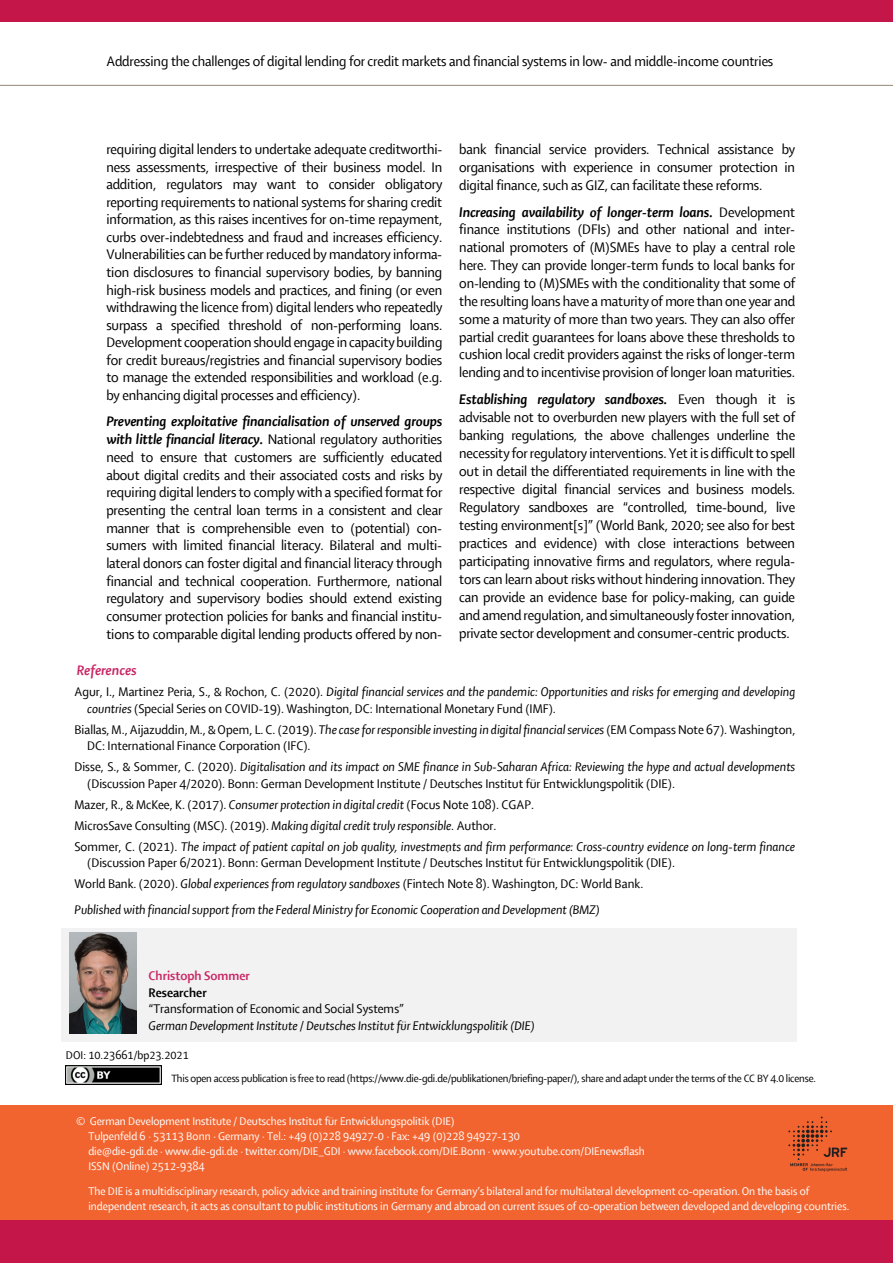
<style>
.page{position:relative;width:893px;height:1263px;background:#fff}
.page>*{position:absolute;margin:0;border:0;box-sizing:border-box;transform-origin:0 0}
.t1{font:15px/17.5px "Shaker R";letter-spacing:-.01em;color:#000;text-align:justify}
.t2{font:15px "Shaker RBI";color:#c92967}
.t3{font:13.5px/16.5px "Shaker R";color:#000}
.t4{font:13.5px "Shaker RI";color:#000}
.t5{font:13.5px "Shaker RB";color:#c92967}
.t6{font:13.5px "Shaker RB";color:#000}
.t7{font:12px/14.9px "Shaker R";color:#fff}
.t8{font:12px "Shaker R";letter-spacing:-.005em;color:#000}
.t9{font:11.4px "Shaker R";letter-spacing:-.02em;color:#000}
.s1{font-family:"Shaker RBI"}
.s2{font-family:"Shaker RI"}
</style>
<div class="page">
<div style="left:0;top:1106px;width:893px;height:115px;background:#f2642f"></div>
<div style="left:61px;top:1016px;width:736px;height:25px;background:#f2f2f2"></div>
<div style="left:61px;top:1000px;width:736px;height:16px;background:#f2f2f2"></div>
<div style="left:61px;top:983px;width:736px;height:17px;background:#f2f2f2"></div>
<div style="left:61px;top:940px;width:736px;height:43px;background:#f2f2f2"></div>
<div style="left:0;top:1220px;width:893px;height:43px;background:#c51649"></div>
<hr style="left:0;top:85px;width:893px;height:1px;background:#9f988a">
<div style="left:0;top:0;width:893px;height:21px;background:#c51649"></div>
<div style="left:61px;top:928px;width:736px;height:12px;background:#f2f2f2"></div>
<img style="left:69px;top:933px;width:68px;height:100px">
<img style="left:66px;top:1066px;width:96px;height:19px">
<svg style="left:788px;top:1116px;width:59px;height:55px"></svg>
<p class="t1" style="left:106px;top:52px;width:668px">Addressing the challenges of digital lending for credit markets and financial systems in low- and middle-income countries</p>
<p class="t1" style="left:106px;top:141px;width:338px">requiring digital lenders to undertake adequate creditworthi&shy;ness assessments, irrespective of their business model. In addition, regulators may want to consider obligatory reporting requirements to national systems for sharing credit information, as this raises incentives for on-time repayment, curbs over-indebtedness and fraud and increases efficiency.<br>Vulnerabilities can be further reduced by mandatory informa&shy;tion disclosures to financial supervisory bodies, by banning high-risk business models and practices, and fining (or even withdrawing the licence from) digital lenders who repeatedly surpass a specified threshold of non-performing loans.<br>Development cooperation should engage in capacity building for credit bureaus/registries and financial supervisory bodies to manage the extended responsibilities and workload (e.g. by enhancing digital processes and efficiency).</p>
<p class="t1" style="left:106px;top:413px;width:337px"><span class="s1">Preventing exploitative financialisation of unserved groups with little financial literacy.</span> National regulatory authorities need to ensure that customers are sufficiently educated about digital credits and their associated costs and risks by requiring digital lenders to comply with a specified format for presenting the central loan terms in a consistent and clear manner that is comprehensible even to (potential) con&shy;sumers with limited financial literacy. Bilateral and multi&shy;lateral donors can foster digital and financial literacy through financial and technical cooperation. Furthermore, national regulatory and supervisory bodies should extend existing consumer protection policies for banks and financial institu&shy;tions to comparable digital lending products offered by non-</p>
<p class="t1" style="left:459px;top:141px;width:337px">bank financial service providers. Technical assistance by organisations with experience in consumer protection in digital finance, such as GIZ, can facilitate these reforms.</p>
<p class="t1" style="left:459px;top:203px;width:338px"><span class="s1">Increasing availability of longer-term loans.</span> Development finance institutions (DFIs) and other national and inter&shy;national promoters of (M)SMEs have to play a central role here. They can provide longer-term funds to local banks for on-lending to (M)SMEs with the conditionality that some of the resulting loans have a maturity of more than one year and some a maturity of more than two years. They can also offer partial credit guarantees for loans above these thresholds to cushion local credit providers against the risks of longer-term lending and to incentivise provision of longer loan maturities.</p>
<p class="t1" style="left:459px;top:391px;width:337px;line-height:18px"><span class="s1">Establishing regulatory sandboxes.</span> Even though it is advisable not to overburden new players with the full set of banking regulations, the above challenges underline the necessity for regulatory interventions. Yet it is difficult to spell out in detail the differentiated requirements in line with the respective digital financial services and business models.<br>Regulatory sandboxes are “controlled, time-bound, live testing environment[s]” (World Bank, 2020; see also for best practices and evidence) with close interactions between participating innovative firms and regulators, where regula&shy;tors can learn about risks without hindering innovation. They can provide an evidence base for policy-making, can guide and amend regulation, and simultaneously foster innovation, private sector development and consumer-centric products.</p>
<p class="t2" style="left:77px;top:662px;width:62px">References</p>
<p class="t3" style="left:87px;top:684px;width:709px;text-indent:-13px">Agur, I., Martinez Peria, S., &amp; Rochon, C. (2020). <span class="s2">Digital financial services and the pandemic: Opportunities and risks for emerging and developing countries</span> (Special Series on COVID-19). Washington, DC: International Monetary Fund (IMF).</p>
<p class="t3" style="left:87px;top:721px;width:710px;text-indent:-13px">Biallas, M., Aijazuddin, M., &amp; Opem, L. C. (2019). <span class="s2">The case for responsible investing in digital financial services</span> (EM Compass Note 67). Washington,<br>DC: International Finance Corporation (IFC).</p>
<p class="t3" style="left:87px;top:759px;width:710px;text-indent:-13px">Disse, S., &amp; Sommer, C. (2020). <span class="s2">Digitalisation and its impact on SME finance in Sub-Saharan Africa: Reviewing the hype and actual developments </span>(Discussion Paper 4/2020). Bonn: German Development Institute / Deutsches Institut für Entwicklungspolitik (DIE).</p>
<p class="t3" style="left:75px;top:796px;width:461px">Mazer, R., &amp; McKee, K. (2017). <span class="s2">Consumer protection in digital credit</span> (Focus Note 108). CGAP.</p>
<p class="t3" style="left:75px;top:817px;width:424px">MicrosSave Consulting (MSC). (2019). <span class="s2">Making digital credit truly responsible</span>. Author.</p>
<p class="t3" style="left:87px;top:838px;width:709px;text-indent:-13px">Sommer, C. (2021). <span class="s2">The impact of patient capital on job quality, investments and firm performance: Cross-country evidence on long-term finance </span>(Discussion Paper 6/2021). Bonn: German Development Institute / Deutsches Institut für Entwicklungspolitik (DIE).</p>
<p class="t3" style="left:75px;top:876px;width:570px">World Bank. (2020). <span class="s2">Global experiences from regulatory sandboxes</span> (Fintech Note 8). Washington, DC: World Bank.</p>
<p class="t4" style="left:75px;top:902px;width:527px">Published with financial support from the Federal Ministry for Economic Cooperation and Development (BMZ)</p>
<p class="t5" style="left:149px;top:968px;width:103px">Christoph Sommer</p>
<p class="t6" style="left:149px;top:985px;width:60px">Researcher</p>
<p class="t3" style="left:149px;top:1000px;width:257px">“Transformation of Economic and Social Systems”</p>
<p class="t4" style="left:148px;top:1018px;width:388px">German Development Institute / Deutsches Institut für Entwicklungspolitik (DIE)</p>
<p class="t8" style="left:66px;top:1049px;width:124px">DOI: 10.23661/bp23.2021</p>
<p class="t9" style="left:171px;top:1072px;width:646px">This open access publication is free to read (https://www.die-gdi.de/publikationen/briefing-paper/), share and adapt under the terms of the CC BY 4.0 license.</p>
<p class="t7" style="left:88px;top:1113px;width:433px;text-indent:-12px">© German Development Institute / Deutsches Institut für Entwicklungspolitik (DIE)<br>Tulpenfeld 6 · 53113 Bonn · Germany · Tel.: +49 (0)228 94927-0 · Fax: +49 (0)228 94927-130</p>
<p class="t7" style="left:88px;top:1143px;width:558px">die@die-gdi.de · www.die-gdi.de · twitter.com/DIE_GDI · www.facebook.com/DIE.Bonn · www.youtube.com/DIEnewsflash</p>
<p class="t7" style="left:88px;top:1158px;width:118px">ISSN (Online) 2512-9384</p>
<p class="t7" style="left:88px;top:1184px;width:762px">The DIE is a multidisciplinary research, policy advice and training institute for Germany’s bilateral and for multilateral development co-operation. On the basis of independent research, it acts as consultant to public institutions in Germany and abroad on current issues of co-operation between developed and developing countries.</p>
</div>
